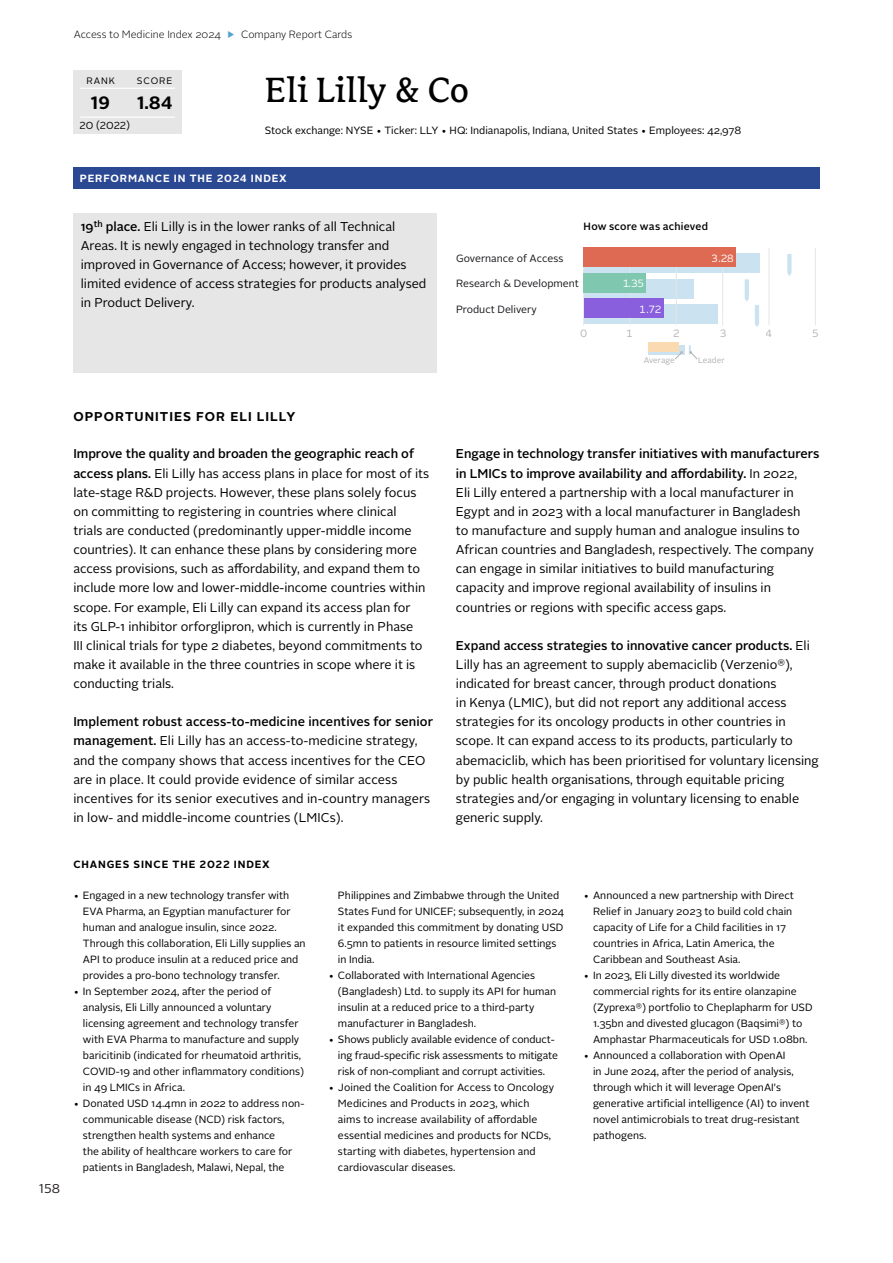
<style>
.page{position:relative;width:893px;height:1263px;background:#fff}
.page>*{position:absolute;margin:0;border:0;box-sizing:border-box;transform-origin:0 0}
.header_1{font:39px "Avance";color:#000}
.t1{font:700 17.85px "Alright Sans";color:#000}
.body_8_5_RC_bold_1st_line{font:12.75px/19.2px "Alright Sans";color:#000}
.body_8_5_RC_bold_1st_line_Ranking{font:12.75px/19.2px "Alright Sans";color:#000}
.section_RC_subhead{font:700 12.75px "Alright Sans";letter-spacing:.08em;color:#000}
.t2{font:12.75px "Alright Sans";color:#231f20}
.body_RC{font:10.5px/15.9px "Alright Sans";color:#000}
.t3{font:10.5px "Alright Sans";color:#1a181c}
.t4{font:300 10.5px "Alright Sans";color:#000}
.t5{font:700 10.5px "Alright Sans";letter-spacing:.08em;color:#fff}
.section_RC{font:700 10.5px "Alright Sans";letter-spacing:.08em;color:#000}
.header_3{font:500 10.5px "Alright Sans";letter-spacing:.02em;color:#000}
.t6{font:10.5px "Alright Sans Regular Tabel Cijfer";color:#fff}
.t7{font:10.5px "Alright Sans Regular Tabel Cijfer";color:#b3b3b3}
.t8{font:10.2px "Alright Sans";color:#000}
.t9{font:9.3px "Alright Sans";letter-spacing:.1em;color:#000}
.t10{font:8.25px "Alright Sans";letter-spacing:-.005em;color:#b1b1b1}
.s1{color:#53a3d2}
.s2{font-weight:500}
</style>
<div class="page">
<div style="left:73px;top:167px;width:747px;height:22px;background:#2b4893"></div>
<div style="left:73px;top:70px;width:109px;height:64px;background:#e6e6e6"></div>
<hr style="left:81px;top:117px;width:94px;height:1px;background:#fff">
<hr style="left:81px;top:88px;width:94px;height:1px;background:#fff">
<div style="left:584px;top:254px;width:176px;height:19px;background:#cbe3f1"></div>
<div style="left:584px;top:279px;width:109px;height:20px;background:#cbe3f1"></div>
<div style="left:584px;top:305px;width:134px;height:19px;background:#cbe3f1"></div>
<svg style="left:787px;top:254px;width:4px;height:22px"></svg>
<svg style="left:745px;top:279px;width:4px;height:23px"></svg>
<svg style="left:755px;top:305px;width:4px;height:22px"></svg>
<div style="left:648px;top:345px;width:37px;height:10px;background:#cbe3f1"></div>
<div style="left:648px;top:343px;width:30px;height:9px;background:#f9dab1"></div>
<svg style="left:675px;top:351px;width:8px;height:9px"></svg>
<svg style="left:689px;top:345px;width:9px;height:15px"></svg>
<hr style="left:630px;top:248px;width:1px;height:70px;background:#e6e6e6">
<hr style="left:676px;top:248px;width:1px;height:70px;background:#e6e6e6">
<hr style="left:722px;top:248px;width:1px;height:70px;background:#e6e6e6">
<hr style="left:769px;top:248px;width:1px;height:70px;background:#e6e6e6">
<hr style="left:815px;top:248px;width:1px;height:70px;background:#e6e6e6">
<div style="left:584px;top:248px;width:152px;height:19px;background:#de6a54"></div>
<div style="left:584px;top:273px;width:62px;height:19px;background:#7fc8af"></div>
<div style="left:584px;top:299px;width:79px;height:19px;background:#895fdd"></div>
<hr style="left:584px;top:317px;width:231px;height:1px;background:#333">
<hr style="left:583px;top:248px;width:1px;height:70px;background:#333">
<div style="left:73px;top:214px;width:364px;height:159px;background:#e6e6e6"></div>
<p class="t4" style="left:74px;top:28px;width:280px">Access to Medicine Index 2024 <span class="s1">▶</span> Company Report Cards</p>
<p class="t9" style="left:86px;top:74px;width:30px">RANK</p>
<p class="t9" style="left:137px;top:74px;width:37px">SCORE</p>
<p class="t1" style="left:91px;top:90px;width:20px">19</p>
<p class="t1" style="left:137px;top:90px;width:37px">1.84</p>
<p class="t8" style="left:80px;top:119px;width:52px">20 (2022)</p>
<p class="header_1" style="left:265px;top:70px;width:206px">Eli Lilly &amp; Co</p>
<p class="body_RC" style="left:265px;top:123px;width:478px">Stock exchange: NYSE • Ticker: LLY • HQ: Indianapolis, Indiana, United States • Employees: 42,978</p>
<p class="t5" style="left:80px;top:171px;width:209px">PERFORMANCE IN THE 2024 INDEX</p>
<p class="body_8_5_RC_bold_1st_line_Ranking" style="left:81px;top:217px;width:347px"><span class="s2">19</span><sup>th</sup> <span class="s2">place.</span> Eli Lilly is in the lower ranks of all Technical Areas. It is newly engaged in technology transfer and improved in Governance of Access; however, it provides limited evidence of access strategies for products analysed in Product Delivery.</p>
<p class="header_3" style="left:584px;top:219px;width:126px">How score was achieved</p>
<p class="t3" style="left:456px;top:251px;width:109px">Governance of Access</p>
<p class="t3" style="left:456px;top:276px;width:124px">Research &amp; Development</p>
<p class="t3" style="left:456px;top:302px;width:82px">Product Delivery</p>
<p class="t6" style="left:622px;top:276px;width:23px">1.35</p>
<p class="t6" style="left:640px;top:302px;width:23px">1.72</p>
<p class="t6" style="left:712px;top:251px;width:23px">3.28</p>
<p class="t7" style="left:580px;top:326px;width:8px">0</p>
<p class="t7" style="left:627px;top:326px;width:8px">1</p>
<p class="t7" style="left:673px;top:326px;width:8px">2</p>
<p class="t7" style="left:719px;top:326px;width:8px">3</p>
<p class="t7" style="left:766px;top:326px;width:8px">4</p>
<p class="t7" style="left:812px;top:326px;width:8px">5</p>
<p class="t10" style="left:644px;top:355px;width:33px">Average</p>
<p class="t10" style="left:698px;top:355px;width:28px">Leader</p>
<p class="t2" style="left:39px;top:1180px;width:23px">158</p>
<p class="section_RC_subhead" style="left:73px;top:408px;width:224px">OPPORTUNITIES FOR ELI LILLY</p>
<p class="body_8_5_RC_bold_1st_line" style="left:73px;top:445px;width:357px"><span class="s2">Improve the quality and broaden the geographic reach of access plans.</span> Eli Lilly has access plans in place for most of its late-stage R&amp;D projects. However, these plans solely focus on committing to registering in countries where clinical<br>trials are conducted (predominantly upper-middle income countries). It can enhance these plans by considering more access provisions, such as affordability, and expand them to include more low and lower-middle-income countries within scope. For example, Eli Lilly can expand its access plan for<br>its GLP-1 inhibitor orforglipron, which is currently in Phase<br>III clinical trials for type 2 diabetes, beyond commitments to make it available in the three countries in scope where it is conducting trials.</p>
<p class="body_8_5_RC_bold_1st_line" style="left:73px;top:712px;width:361px"><span class="s2">Implement robust access-to-medicine incentives for senior management.</span> Eli Lilly has an access-to-medicine strategy, and the company shows that access incentives for the CEO are in place. It could provide evidence of similar access incentives for its senior executives and in-country managers in low- and middle-income countries (LMICs).</p>
<p class="section_RC" style="left:73px;top:856px;width:198px">CHANGES SINCE THE 2022 INDEX</p>
<p class="body_8_5_RC_bold_1st_line" style="left:456px;top:445px;width:365px"><span class="s2">Engage in technology transfer initiatives with manufacturers in LMICs to improve availability and affordability.</span> In 2022,<br>Eli Lilly entered a partnership with a local manufacturer in Egypt and in 2023 with a local manufacturer in Bangladesh<br>to manufacture and supply human and analogue insulins to African countries and Bangladesh, respectively. The company can engage in similar initiatives to build manufacturing capacity and improve regional availability of insulins in countries or regions with specific access gaps.</p>
<p class="body_8_5_RC_bold_1st_line" style="left:456px;top:636px;width:364px"><span class="s2">Expand access strategies to innovative cancer products.</span> Eli Lilly has an agreement to supply abemaciclib (Verzenio<sup>®</sup>), indicated for breast cancer, through product donations<br>in Kenya (LMIC), but did not report any additional access strategies for its oncology products in other countries in scope. It can expand access to its products, particularly to abemaciclib, which has been prioritised for voluntary licensing by public health organisations, through equitable pricing strategies and/or engaging in voluntary licensing to enable generic supply.</p>
<p class="body_RC" style="left:83px;top:888px;width:224px;text-indent:-10px">• Engaged in a new technology transfer with EVA Pharma, an Egyptian manufacturer for human and analogue insulin, since 2022.<br>Through this collaboration, Eli Lilly supplies an API to produce insulin at a reduced price and provides a pro-bono technology transfer.</p>
<p class="body_RC" style="left:83px;top:984px;width:223px;text-indent:-10px">• In September 2024, after the period of analysis, Eli Lilly announced a voluntary licensing agreement and technology transfer with EVA Pharma to manufacture and supply baricitinib (indicated for rheumatoid arthritis, COVID-19 and other inflammatory conditions) in 49 LMICs in Africa.</p>
<p class="body_RC" style="left:83px;top:1095px;width:223px;text-indent:-10px">• Donated USD 14.4mn in 2022 to address non&shy;communicable disease (NCD) risk factors, strengthen health systems and enhance<br>the ability of healthcare workers to care for patients in Bangladesh, Malawi, Nepal, the</p>
<p class="body_RC" style="left:338px;top:888px;width:228px">Philippines and Zimbabwe through the United States Fund for UNICEF; subsequently, in 2024 it expanded this commitment by donating USD 6.5mn to patients in resource limited settings in India.</p>
<p class="body_RC" style="left:338px;top:968px;width:220px;text-indent:-10px">• Collaborated with International Agencies (Bangladesh) Ltd. to supply its API for human insulin at a reduced price to a third-party manufacturer in Bangladesh.</p>
<p class="body_RC" style="left:338px;top:1031px;width:222px;text-indent:-10px">• Shows publicly available evidence of conduct&shy;ing fraud-specific risk assessments to mitigate risk of non-compliant and corrupt activities.</p>
<p class="body_RC" style="left:338px;top:1079px;width:218px;text-indent:-10px">• Joined the Coalition for Access to Oncology Medicines and Products in 2023, which aims to increase availability of affordable essential medicines and products for NCDs, starting with diabetes, hypertension and cardiovascular diseases.</p>
<p class="body_RC" style="left:593px;top:888px;width:202px;text-indent:-10px">• Announced a new partnership with Direct Relief in January 2023 to build cold chain capacity of Life for a Child facilities in 17 countries in Africa, Latin America, the Caribbean and Southeast Asia.</p>
<p class="body_RC" style="left:593px;top:968px;width:221px;text-indent:-10px">• In 2023, Eli Lilly divested its worldwide commercial rights for its entire olanzapine (Zyprexa<sup>®</sup>) portfolio to Cheplapharm for USD 1.35bn and divested glucagon (Baqsimi<sup>®</sup>) to Amphastar Pharmaceuticals for USD 1.08bn.</p>
<p class="body_RC" style="left:593px;top:1047px;width:218px;text-indent:-10px">• Announced a collaboration with OpenAI<br>in June 2024, after the period of analysis, through which it will leverage OpenAI's generative artificial intelligence (AI) to invent novel antimicrobials to treat drug-resistant pathogens.</p>
</div>
